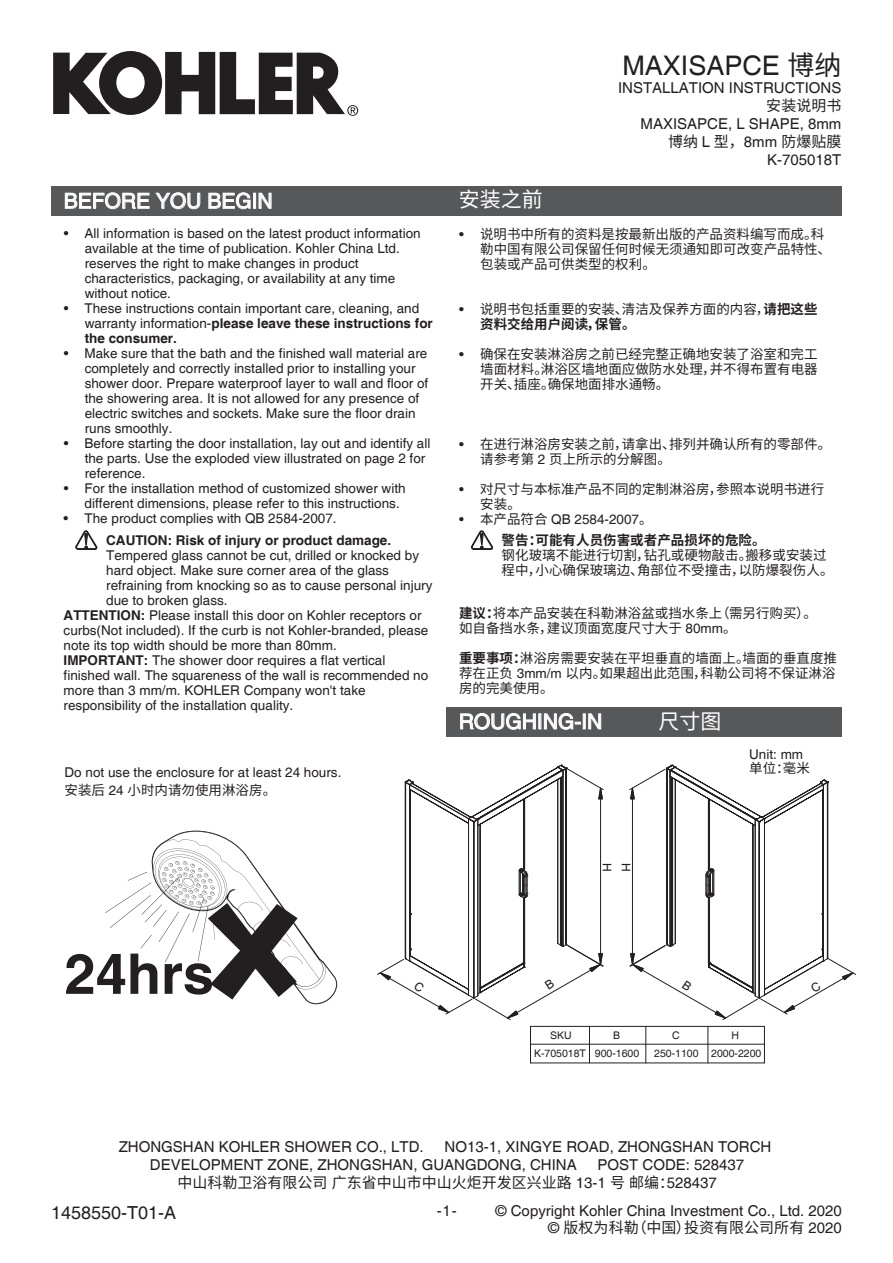
<style>
.page{position:relative;width:893px;height:1263px;background:#fff}
.page>*{position:absolute;margin:0;border:0;box-sizing:border-box;transform-origin:0 0}
.t1{font:700 55.95px "Helvetica";color:#231f20}
.t2{font:27px "Helvetica";color:#231f20}
.t3{font:21px "Helvetica";color:#fff}
.t4{font:21px "Source Han Sans CN";color:#fff}
.t5{font:18px "Helvetica";color:#231f20}
.t6{font:15px/18px "Helvetica";color:#231f20}
.t7{font:15px "Source Han Sans CN";color:#231f20}
.t8{font:13.5px/15px "Helvetica";color:#231f20}
.t9{font:13.5px/15px "Source Han Sans CN";color:#231f20}
.t10{font:700 13.5px "Helvetica";color:#231f20}
.t11{font:700 13.5px "Source Han Sans CN";letter-spacing:.005em;color:#231f20}
.t12{font:12px "Helvetica";color:#231f20}
.t13{font:10.5px "Helvetica";color:#231f20}
.s1{font-family:"Source Han Sans CN"}
.s2{font-family:"Helvetica"}
.s3{font-weight:700}
</style>
<div class="page">
<svg style="left:53px;top:51px;width:305px;height:65px"></svg>
<div style="left:51px;top:186px;width:791px;height:30px;background:#57585a"></div>
<svg style="left:65px;top:193px;width:84px;height:16px"></svg>
<svg style="left:156px;top:193px;width:44px;height:16px"></svg>
<svg style="left:209px;top:193px;width:62px;height:16px"></svg>
<svg style="left:75px;top:531px;width:22px;height:19px"></svg>
<svg style="left:471px;top:531px;width:22px;height:19px"></svg>
<svg style="left:105px;top:830px;width:233px;height:175px"></svg>
<div style="left:446px;top:707px;width:396px;height:30px;background:#57585a"></div>
<svg style="left:460px;top:713px;width:141px;height:17px"></svg>
<hr style="left:666px;top:768px;width:1px;height:176px;background:#231f20">
<hr style="left:667px;top:768px;width:1px;height:177px;background:#231f20">
<hr style="left:669px;top:770px;width:1px;height:176px;background:#231f20">
<hr style="left:670px;top:770px;width:1px;height:176px;background:#231f20">
<hr style="left:671px;top:777px;width:1px;height:164px;background:#231f20">
<hr style="left:672px;top:778px;width:1px;height:167px;background:#231f20">
<hr style="left:675px;top:779px;width:1px;height:164px;background:#231f20">
<hr style="left:708px;top:799px;width:1px;height:71px;background:#231f20">
<hr style="left:708px;top:897px;width:1px;height:67px;background:#231f20">
<hr style="left:709px;top:799px;width:1px;height:71px;background:#231f20">
<hr style="left:709px;top:897px;width:1px;height:66px;background:#231f20">
<hr style="left:752px;top:824px;width:1px;height:169px;background:#231f20">
<hr style="left:755px;top:819px;width:1px;height:177px;background:#231f20">
<hr style="left:759px;top:822px;width:1px;height:176px;background:#231f20">
<hr style="left:764px;top:819px;width:1px;height:176px;background:#231f20">
<hr style="left:822px;top:790px;width:1px;height:166px;background:#231f20">
<hr style="left:823px;top:785px;width:1px;height:176px;background:#231f20">
<hr style="left:827px;top:782px;width:1px;height:176px;background:#231f20">
<svg style="left:705px;top:867px;width:10px;height:31px"></svg>
<hr style="left:632px;top:799px;width:1px;height:155px;background:#231f20">
<svg style="left:629px;top:764px;width:201px;height:63px"></svg>
<hr style="left:566px;top:768px;width:1px;height:177px;background:#231f20">
<hr style="left:563px;top:770px;width:1px;height:176px;background:#231f20">
<hr style="left:561px;top:777px;width:1px;height:164px;background:#231f20">
<hr style="left:560px;top:778px;width:1px;height:167px;background:#231f20">
<hr style="left:557px;top:779px;width:1px;height:164px;background:#231f20">
<hr style="left:524px;top:799px;width:1px;height:71px;background:#231f20">
<hr style="left:524px;top:897px;width:1px;height:67px;background:#231f20">
<hr style="left:523px;top:799px;width:1px;height:71px;background:#231f20">
<hr style="left:523px;top:897px;width:1px;height:66px;background:#231f20">
<hr style="left:480px;top:824px;width:1px;height:169px;background:#231f20">
<hr style="left:477px;top:819px;width:1px;height:177px;background:#231f20">
<hr style="left:473px;top:822px;width:1px;height:176px;background:#231f20">
<hr style="left:468px;top:819px;width:1px;height:176px;background:#231f20">
<hr style="left:410px;top:790px;width:1px;height:166px;background:#231f20">
<hr style="left:409px;top:785px;width:1px;height:176px;background:#231f20">
<hr style="left:405px;top:782px;width:1px;height:176px;background:#231f20">
<svg style="left:518px;top:867px;width:10px;height:31px"></svg>
<hr style="left:600px;top:799px;width:1px;height:155px;background:#231f20">
<svg style="left:404px;top:764px;width:200px;height:63px"></svg>
<hr style="left:530px;top:1063px;width:234px;height:1px;background:#231f20">
<svg style="left:377px;top:941px;width:479px;height:122px"></svg>
<h2 class="t2" style="left:622px;top:50px;width:221px">MAXISAPCE <span class="s1">博纳</span></h2>
<p class="t6" style="left:618px;top:79px;width:225px">INSTALLATION INSTRUCTIONS</p>
<p class="t7" style="left:766px;top:97px;width:77px">安装说明书</p>
<p class="t6" style="left:641px;top:115px;width:202px">MAXISAPCE, L SHAPE, 8mm</p>
<p class="t7" style="left:668px;top:133px;width:175px">博纳 <span class="s2">L</span> 型，<span class="s2">8mm</span> 防爆贴膜</p>
<p class="t6" style="left:767px;top:151px;width:76px">K-705018T</p>
<h3 class="t3" style="left:64px;top:189px;width:210px">BEFORE YOU BEGIN</h3>
<h3 class="t4" style="left:459px;top:188px;width:85px">安装之前</h3>
<p class="t9" style="left:480px;top:226px;width:352px;text-indent:-21px"><span class="s2">•</span> 说明书中所有的资料是按最新出版的产品资料编写而成。科勒中国有限公司保留任何时候无须通知即可改变产品特性、包装或产品可供类型的权利。</p>
<p class="t9" style="left:480px;top:301px;width:339px;text-indent:-21px"><span class="s2">•</span> 说明书包括重要的安装、清洁及保养方面的内容，<span class="s3">请把这些资料交给用户阅读，保管。</span></p>
<p class="t9" style="left:480px;top:346px;width:339px;text-align:justify;text-indent:-21px"><span class="s2">•</span> 确保在安装淋浴房之前已经完整正确地安装了浴室和完工墙面材料。淋浴区墙地面应做防水处理，并不得布置有电器开关、插座。确保地面排水通畅。</p>
<p class="t8" style="left:85px;top:227px;width:337px;text-indent:-21px">• All information is based on the latest product information available at the time of publication. Kohler China Ltd. reserves the right to make changes in product characteristics, packaging, or availability at any time without notice.</p>
<p class="t8" style="left:85px;top:302px;width:350px;text-indent:-21px">• These instructions contain important care, cleaning, and warranty information-<span class="s3">please leave these instructions for the consumer.</span></p>
<p class="t8" style="left:85px;top:347px;width:345px;text-indent:-21px">• Make sure that the bath and the finished wall material are completely and correctly installed prior to installing your shower door. Prepare waterproof layer to wall and floor of the showering area. It is not allowed for any presence of electric switches and sockets. Make sure the floor drain runs smoothly.</p>
<p class="t8" style="left:85px;top:437px;width:347px;text-indent:-21px">• Before starting the door installation, lay out and identify all the parts. Use the exploded view illustrated on page 2 for reference.</p>
<p class="t8" style="left:85px;top:482px;width:322px;text-indent:-21px">• For the installation method of customized shower with different dimensions, please refer to this instructions.</p>
<p class="t8" style="left:64px;top:512px;width:274px">• The product complies with QB 2584-2007.</p>
<p class="t9" style="left:480px;top:436px;width:352px;text-indent:-21px"><span class="s2">•</span> 在进行淋浴房安装之前，请拿出、排列并确认所有的零部件。请参考第 <span class="s2">2</span> 页上所示的分解图。</p>
<p class="t9" style="left:480px;top:481px;width:346px;text-indent:-21px"><span class="s2">•</span> 对尺寸与本标准产品不同的定制淋浴房，参照本说明书进行安装。</p>
<p class="t8" style="left:459px;top:512px;width:195px">• <span class="s1">本产品符合</span> QB 2584-2007<span class="s1">。</span></p>
<p class="t10" style="left:106px;top:531px;width:287px">CAUTION: Risk of injury or product damage.</p>
<p class="t8" style="left:106px;top:548px;width:314px">Tempered glass cannot be cut, drilled or knocked by</p>
<p class="t8" style="left:106px;top:563px;width:284px">hard object. Make sure corner area of the glass</p>
<p class="t8" style="left:106px;top:578px;width:328px">refraining from knocking so as to cause personal injury</p>
<p class="t8" style="left:106px;top:593px;width:123px">due to broken glass.</p>
<p class="t8" style="left:64px;top:608px;width:359px"><span class="s3">ATTENTION:</span> Please install this door on Kohler receptors or</p>
<p class="t8" style="left:64px;top:623px;width:366px">curbs(Not included). If the curb is not Kohler-branded, please</p>
<p class="t8" style="left:64px;top:638px;width:275px">note its top width should be more than 80mm.</p>
<p class="t8" style="left:64px;top:653px;width:323px"><span class="s3">IMPORTANT:</span> The shower door requires a flat vertical</p>
<p class="t8" style="left:64px;top:668px;width:366px">finished wall. The squareness of the wall is recommended no</p>
<p class="t8" style="left:64px;top:683px;width:303px">more than 3 mm/m. KOHLER Company won't take</p>
<p class="t8" style="left:64px;top:698px;width:231px">responsibility of the installation quality.</p>
<p class="t8" style="left:65px;top:765px;width:278px">Do not use the enclosure for at least 24 hours.</p>
<p class="t9" style="left:65px;top:783px;width:213px">安装后 <span class="s2">24</span> 小时内请勿使用淋浴房。</p>
<p class="t11" style="left:502px;top:532px;width:266px">警告：可能有人员伤害或者产品损坏的危险。</p>
<p class="t9" style="left:502px;top:548px;width:333px">钢化玻璃不能进行切割，钻孔或硬物敲击。搬移或安装过程中，小心确保玻璃边、角部位不受撞击，以防爆裂伤人。</p>
<p class="t9" style="left:459px;top:606px;width:359px"><span class="s3">建议：</span>将本产品安装在科勒淋浴盆或挡水条上（需另行购买）。如自备挡水条，建议顶面宽度尺寸大于 <span class="s2">80mm</span>。</p>
<p class="t9" style="left:459px;top:651px;width:379px;text-align:justify"><span class="s3">重要事项：</span>淋浴房需要安装在平坦垂直的墙面上。墙面的垂直度推荐在正负 <span class="s2">3mm/m</span> 以内。如果超出此范围，科勒公司将不保证淋浴房的完美使用。</p>
<h3 class="t3" style="left:459px;top:709px;width:145px">ROUGHING-IN</h3>
<h3 class="t4" style="left:658px;top:710px;width:65px">尺寸图</h3>
<p class="t8" style="left:749px;top:747px;width:56px">Unit: mm</p>
<p class="t9" style="left:749px;top:760px;width:62px">单位：毫米</p>
<p class="t12" style="left:614px;top:863px;width:10px;rotate:90deg">H</p>
<p class="t12" style="left:633px;top:863px;width:10px;rotate:90deg">H</p>
<h1 class="t1" style="left:65px;top:940px;width:151px">24hrs</h1>
<p class="t13" style="left:550px;top:1029px;width:23px">SKU</p>
<p class="t13" style="left:613px;top:1029px;width:9px">B</p>
<p class="t13" style="left:672px;top:1029px;width:9px">C</p>
<p class="t13" style="left:534px;top:1047px;width:53px">K-705018T</p>
<p class="t13" style="left:654px;top:1047px;width:46px">250-1100</p>
<p class="t13" style="left:732px;top:1029px;width:9px">H</p>
<p class="t13" style="left:595px;top:1047px;width:46px">900-1600</p>
<p class="t13" style="left:711px;top:1047px;width:52px">2000-2200</p>
<p class="t6" style="left:119px;top:1138px;width:307px">ZHONGSHAN KOHLER SHOWER CO., LTD.</p>
<p class="t6" style="left:150px;top:1138px;width:623px;text-indent:295px">NO13-1, XINGYE ROAD, ZHONGSHAN TORCH<br>DEVELOPMENT ZONE, ZHONGSHAN, GUANGDONG, CHINA</p>
<p class="t6" style="left:598px;top:1156px;width:148px">POST CODE: 528437</p>
<p class="t7" style="left:177px;top:1174px;width:541px">中山科勒卫浴有限公司广东省中山市中山火炬开发区兴业路 <span class="s2">13-1</span> 号邮编：<span class="s2">528437</span></p>
<h3 class="t5" style="left:51px;top:1202px;width:127px">1458550-T01-A</h3>
<p class="t6" style="left:437px;top:1202px;width:22px">-1-</p>
<p class="t6" style="left:496px;top:1202px;width:348px">© Copyright Kohler China Investment Co., Ltd. 2020</p>
<p class="t7" style="left:548px;top:1219px;width:295px"><span class="s2">©</span> 版权为科勒（中国）投资有限公司所有 <span class="s2">2020</span></p>
</div>
